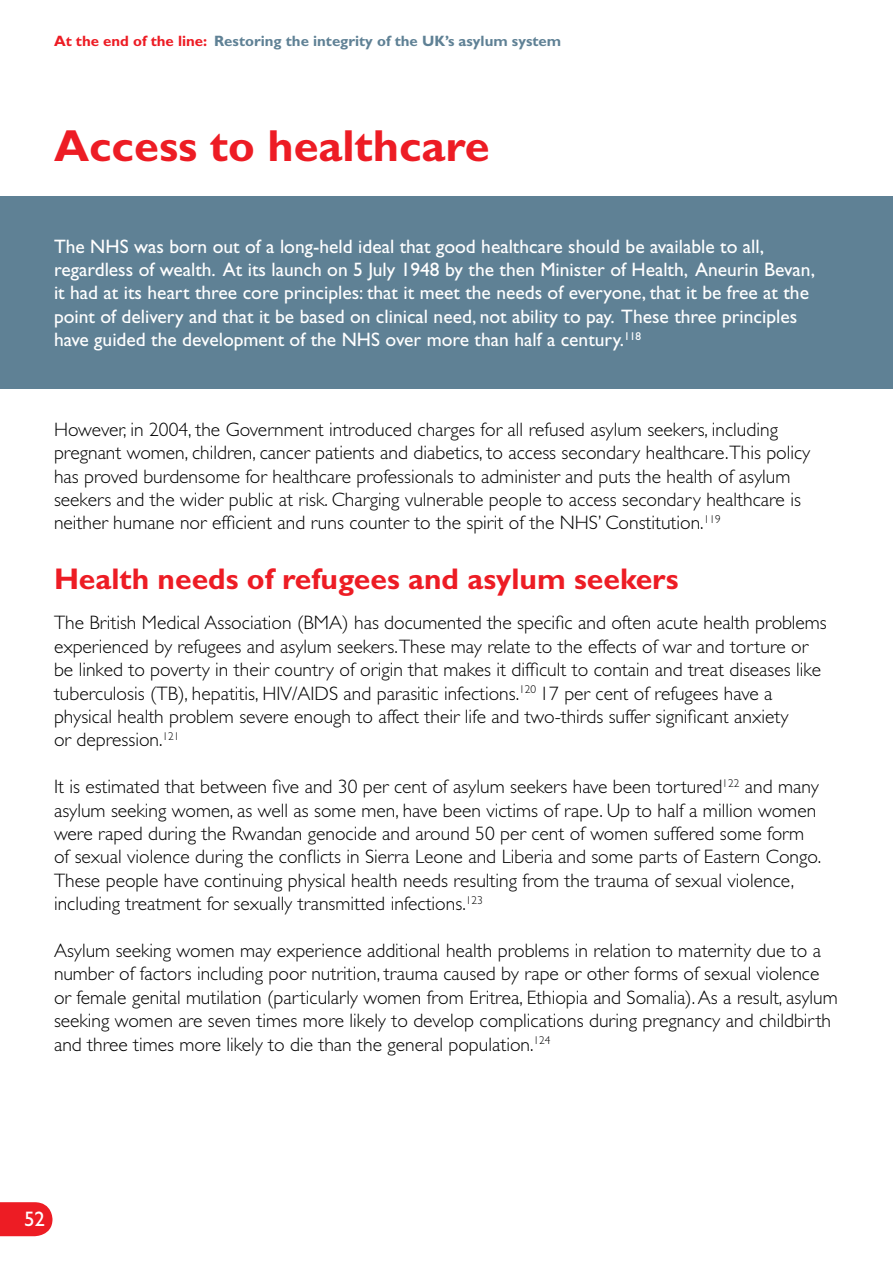
<style>
.page{position:relative;width:893px;height:1263px;background:#fff}
.page>*{position:absolute;margin:0;border:0;box-sizing:border-box;transform-origin:0 0}
.t1{font:700 45px "Gill Sans";color:#ed1c24}
.t2{font:700 30px "Gill Sans";color:#ed1c24}
.t3{font:21px "Gill Sans";color:#fff}
.t4{font:300 19.5px/23.4px "Gill Sans";color:#000}
.t5{font:19.5px/23.4px "Gill Sans";color:#fff}
.t6{font:700 15px "Gill Sans";color:#5f8195}
.s1{color:#ed1c24}
</style>
<div class="page">
<div style="left:0;top:196px;width:893px;height:192px;background:#5f8195"></div>
<svg style="left:0;top:1202px;width:53px;height:34px;background:#ee2e35"></svg>
<p class="t6" style="left:54px;top:32px;width:509px"><span class="s1">At the end of the line:</span> Restoring the integrity of the UK’s asylum system</p>
<h1 class="t1" style="left:54px;top:120px;width:437px">Access to healthcare</h1>
<p class="t5" style="left:54px;top:234px;width:762px">The NHS was born out of a long-held ideal that good healthcare should be available to all, regardless of wealth. At its launch on 5 July 1948 by the then Minister of Health, Aneurin Bevan, it had at its heart three core principles: that it meet the needs of everyone, that it be free at the point of delivery and that it be based on clinical need, not ability to pay. These three principles have guided the development of the NHS over more than half a century.<sup>118</sup></p>
<p class="t4" style="left:54px;top:418px;width:758px">However, in 2004, the Government introduced charges for all refused asylum seekers, including pregnant women, children, cancer patients and diabetics, to access secondary healthcare.This policy has proved burdensome for healthcare professionals to administer and puts the health of asylum seekers and the wider public at risk. Charging vulnerable people to access secondary healthcare is neither humane nor efficient and runs counter to the spirit of the NHS’ Constitution.<sup>119</sup></p>
<h2 class="t2" style="left:54px;top:561px;width:626px">Health needs of refugees and asylum seekers</h2>
<p class="t4" style="left:54px;top:611px;width:774px">The British Medical Association (BMA) has documented the specific and often acute health problems experienced by refugees and asylum seekers.These may relate to the effects of war and torture or be linked to poverty in their country of origin that makes it difficult to contain and treat diseases like tuberculosis (TB), hepatitis, HIV/AIDS and parasitic infections.<sup>120</sup> 17 per cent of refugees have a physical health problem severe enough to affect their life and two-thirds suffer significant anxiety<br>or depression.<sup>121</sup></p>
<p class="t4" style="left:54px;top:775px;width:769px">It is estimated that between five and 30 per cent of asylum seekers have been tortured<sup>122</sup> and many asylum seeking women, as well as some men, have been victims of rape. Up to half a million women were raped during the Rwandan genocide and around 50 per cent of women suffered some form of sexual violence during the conflicts in Sierra Leone and Liberia and some parts of Eastern Congo.<br>These people have continuing physical health needs resulting from the trauma of sexual violence, including treatment for sexually transmitted infections.<sup>123</sup></p>
<p class="t4" style="left:54px;top:939px;width:785px">Asylum seeking women may experience additional health problems in relation to maternity due to a number of factors including poor nutrition, trauma caused by rape or other forms of sexual violence or female genital mutilation (particularly women from Eritrea, Ethiopia and Somalia). As a result, asylum seeking women are seven times more likely to develop complications during pregnancy and childbirth and three times more likely to die than the general population.<sup>124</sup></p>
<p class="t3" style="left:24px;top:1207px;width:22px">52</p>
</div>
